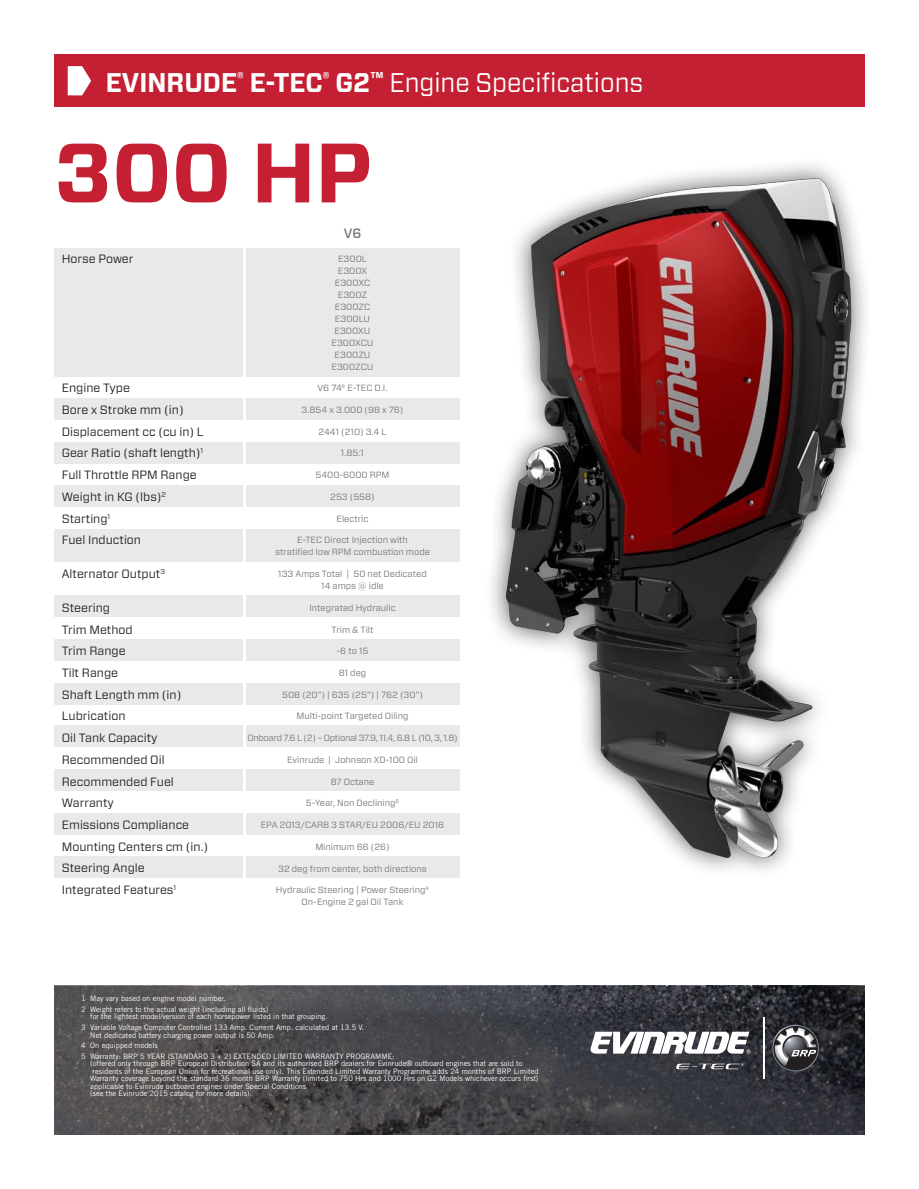
<style>
.page{position:relative;width:919px;height:1189px;background:#fff}
.page>*{position:absolute;margin:0;border:0;box-sizing:border-box;transform-origin:0 0}
.t1{font:700 84px "Forza";color:#c41f32}
.t2{font:27px "Forza";color:#fff;scale:.93 1}
.t3{font:500 13.5px "Forza";color:#76787b}
.t4{font:12px "Forza";color:#231f20}
.t5{font:9px/12px "Forza";color:#76787b;text-align:center}
.t6{font:9px "Forza";letter-spacing:-.03em;color:#76787b}
.t7{font:7.5px/7.5px "Trade Gothic LT Std";color:#fff}
.s1{font-weight:700}
</style>
<div class="page">
<div style="left:53px;top:984px;width:811px;height:151px;background:#231f20;opacity:.1"></div>
<svg style="left:768px;top:1023px;width:54px;height:52px;background:#57585c"></svg>
<svg style="left:590px;top:1032px;width:160px;height:21px"></svg>
<hr style="left:763px;top:1017px;width:1px;height:62px;background:#fff">
<svg style="left:676px;top:1063px;width:67px;height:6px"></svg>
<div style="left:54px;top:54px;width:810px;height:53px;background:#c41f32"></div>
<svg style="left:68px;top:66px;width:23px;height:29px"></svg>
<div style="left:54px;top:248px;width:188px;height:128px;background:#e9e9e9"></div>
<div style="left:54px;top:399px;width:188px;height:21px;background:#e9e9e9"></div>
<div style="left:54px;top:529px;width:188px;height:33px;background:#e9e9e9"></div>
<div style="left:54px;top:596px;width:188px;height:21px;background:#e9e9e9"></div>
<div style="left:54px;top:639px;width:188px;height:22px;background:#e9e9e9"></div>
<div style="left:54px;top:443px;width:188px;height:21px;background:#e9e9e9"></div>
<div style="left:54px;top:485px;width:188px;height:22px;background:#e9e9e9"></div>
<div style="left:54px;top:683px;width:188px;height:21px;background:#e9e9e9"></div>
<div style="left:54px;top:725px;width:188px;height:22px;background:#e9e9e9"></div>
<div style="left:54px;top:769px;width:188px;height:21px;background:#e9e9e9"></div>
<div style="left:54px;top:813px;width:188px;height:21px;background:#e9e9e9"></div>
<div style="left:54px;top:856px;width:188px;height:22px;background:#e9e9e9"></div>
<div style="left:245px;top:248px;width:214px;height:128px;background:#e9e9e9"></div>
<div style="left:245px;top:399px;width:214px;height:21px;background:#e9e9e9"></div>
<div style="left:245px;top:529px;width:214px;height:33px;background:#e9e9e9"></div>
<div style="left:245px;top:596px;width:214px;height:21px;background:#e9e9e9"></div>
<div style="left:245px;top:639px;width:214px;height:22px;background:#e9e9e9"></div>
<div style="left:245px;top:443px;width:214px;height:21px;background:#e9e9e9"></div>
<div style="left:245px;top:485px;width:214px;height:22px;background:#e9e9e9"></div>
<div style="left:245px;top:683px;width:214px;height:21px;background:#e9e9e9"></div>
<div style="left:245px;top:725px;width:214px;height:22px;background:#e9e9e9"></div>
<div style="left:245px;top:769px;width:214px;height:21px;background:#e9e9e9"></div>
<div style="left:245px;top:813px;width:214px;height:21px;background:#e9e9e9"></div>
<div style="left:245px;top:856px;width:214px;height:22px;background:#e9e9e9"></div>
<img style="left:450px;top:164px;width:416px;height:714px">
<h2 class="t2" style="left:106px;top:64px;width:579px"><span class="s1">EVINRUDE</span><sup>®</sup> <span class="s1">E-TEC</span><sup>®</sup> <span class="s1">G2</span><sup>™</sup> Engine Specifications</h2>
<p class="t1" style="left:54px;top:117px;width:319px">300 HP</p>
<p class="t4" style="left:62px;top:250px;width:73px">Horse Power</p>
<p class="t4" style="left:62px;top:380px;width:70px">Engine Type</p>
<p class="t4" style="left:62px;top:402px;width:123px">Bore x Stroke mm (in)</p>
<p class="t4" style="left:62px;top:423px;width:143px">Displacement cc (cu in) L</p>
<p class="t4" style="left:62px;top:445px;width:143px">Gear Ratio (shaft length)<sup>1</sup></p>
<p class="t4" style="left:62px;top:467px;width:136px">Full Throttle RPM Range</p>
<p class="t4" style="left:62px;top:488px;width:106px">Weight in KG (lbs)<sup>2</sup></p>
<p class="t4" style="left:62px;top:510px;width:50px">Starting<sup>1</sup></p>
<p class="t4" style="left:62px;top:532px;width:81px">Fuel Induction</p>
<p class="t4" style="left:62px;top:566px;width:105px">Alternator Output<sup>3</sup></p>
<p class="t4" style="left:62px;top:599px;width:50px">Steering</p>
<p class="t4" style="left:62px;top:621px;width:72px">Trim Method</p>
<p class="t4" style="left:62px;top:643px;width:65px">Trim Range</p>
<p class="t4" style="left:62px;top:664px;width:58px">Tilt Range</p>
<p class="t4" style="left:62px;top:686px;width:121px">Shaft Length mm (in)</p>
<p class="t4" style="left:62px;top:708px;width:65px">Lubrication</p>
<p class="t4" style="left:62px;top:730px;width:97px">Oil Tank Capacity</p>
<p class="t4" style="left:62px;top:751px;width:104px">Recommended Oil</p>
<p class="t4" style="left:62px;top:773px;width:114px">Recommended Fuel</p>
<p class="t4" style="left:62px;top:795px;width:54px">Warranty</p>
<p class="t4" style="left:62px;top:817px;width:129px">Emissions Compliance</p>
<p class="t4" style="left:62px;top:838px;width:148px">Mounting Centers cm (in.)</p>
<p class="t4" style="left:62px;top:860px;width:84px">Steering Angle</p>
<p class="t4" style="left:62px;top:882px;width:116px">Integrated Features<sup>1</sup></p>
<p class="t3" style="left:344px;top:224px;width:19px">V6</p>
<p class="t5" style="left:331px;top:252px;width:43px">E300L<br>E300X<br>E300XC<br>E300Z<br>E300ZC<br>E300LU<br>E300XU<br>E300XCU<br>E300ZU<br>E300ZCU</p>
<p class="t5" style="left:317px;top:382px;width:71px">V6 74° E-TEC D.I.</p>
<p class="t5" style="left:301px;top:404px;width:103px">3.854 x 3.000 (98 x 76)</p>
<p class="t5" style="left:318px;top:425px;width:70px">2441 (210) 3.4 L</p>
<p class="t5" style="left:341px;top:447px;width:25px">1.85:1</p>
<p class="t5" style="left:315px;top:469px;width:76px">5400-6000 RPM</p>
<p class="t5" style="left:330px;top:491px;width:46px">253 (558)</p>
<p class="t5" style="left:336px;top:512px;width:33px">Electric</p>
<p class="t5" style="left:275px;top:534px;width:156px">E-TEC Direct Injection with<br>stratified low RPM combustion mode</p>
<p class="t5" style="left:278px;top:568px;width:150px">133 Amps Total | 50 net Dedicated<br>14 amps @ idle</p>
<p class="t5" style="left:309px;top:601px;width:88px">Integrated Hydraulic</p>
<p class="t5" style="left:331px;top:623px;width:43px">Trim &amp; Tilt</p>
<p class="t5" style="left:336px;top:645px;width:33px">-6 to 15</p>
<p class="t5" style="left:339px;top:667px;width:29px">81 deg</p>
<p class="t5" style="left:282px;top:688px;width:142px">508 (20”) | 635 (25”) | 762 (30”)</p>
<p class="t5" style="left:296px;top:710px;width:113px">Multi-point Targeted Oiling</p>
<p class="t6" style="left:247px;top:732px;width:212px">Onboard 7.6 L (2) – Optional 37.9, 11.4, 6.8 L (10, 3, 1.8)</p>
<p class="t5" style="left:287px;top:753px;width:132px">Evinrude | Johnson XD-100 Oil</p>
<p class="t5" style="left:330px;top:775px;width:45px">87 Octane</p>
<p class="t5" style="left:306px;top:797px;width:95px">5-Year, Non Declining<sup>5</sup></p>
<p class="t5" style="left:261px;top:819px;width:185px">EPA 2013/CARB 3 STAR/EU 2006/EU 2016</p>
<p class="t5" style="left:315px;top:840px;width:76px">Minimum 66 (26)</p>
<p class="t5" style="left:278px;top:862px;width:150px">32 deg from center, both directions</p>
<p class="t5" style="left:276px;top:884px;width:154px">Hydraulic Steering | Power Steering<sup>4<br></sup>On-Engine 2 gal Oil Tank</p>
<p class="t7" style="left:81px;top:994px;width:146px">1 May vary based on engine model number.</p>
<p class="t7" style="left:90px;top:1005px;width:239px;text-indent:-9px">2 Weight refers to the actual weight (including all fluids)<br>for the lightest model/version of each horsepower listed in that grouping.</p>
<p class="t7" style="left:81px;top:1023px;width:284px">3 Variable Voltage Computer Controlled 133 Amp. Current Amp. calculated at 13.5 V.</p>
<p class="t7" style="left:90px;top:1031px;width:186px">Net dedicated battery charging power output is 50 Amp.</p>
<p class="t7" style="left:81px;top:1042px;width:78px">4 On equipped models</p>
<p class="t7" style="left:81px;top:1052px;width:315px">5 Warranty: BRP 5 YEAR (STANDARD 3 + 2) EXTENDED LIMITED WARRANTY PROGRAMME:</p>
<p class="t7" style="left:90px;top:1060px;width:433px">(offered only through BRP European Distribution SA and its authorised BRP dealers for Evinrude® outboard engines that are sold to</p>
<p class="t7" style="left:92px;top:1067px;width:447px">residents of the European Union for recreational use only). This Extended Limited Warranty Programme adds 24 months of BRP Limited</p>
<p class="t7" style="left:90px;top:1075px;width:449px">Warranty coverage beyond the standard 36 month BRP Warranty (limited to 750 Hrs and 1000 Hrs on G2 Models whichever occurs first)</p>
<p class="t7" style="left:90px;top:1082px;width:218px">applicable to Evinrude outboard engines under Special Conditions</p>
<p class="t7" style="left:90px;top:1090px;width:163px">(see the Evinrude 2015 catalog for more details).</p>
</div>
